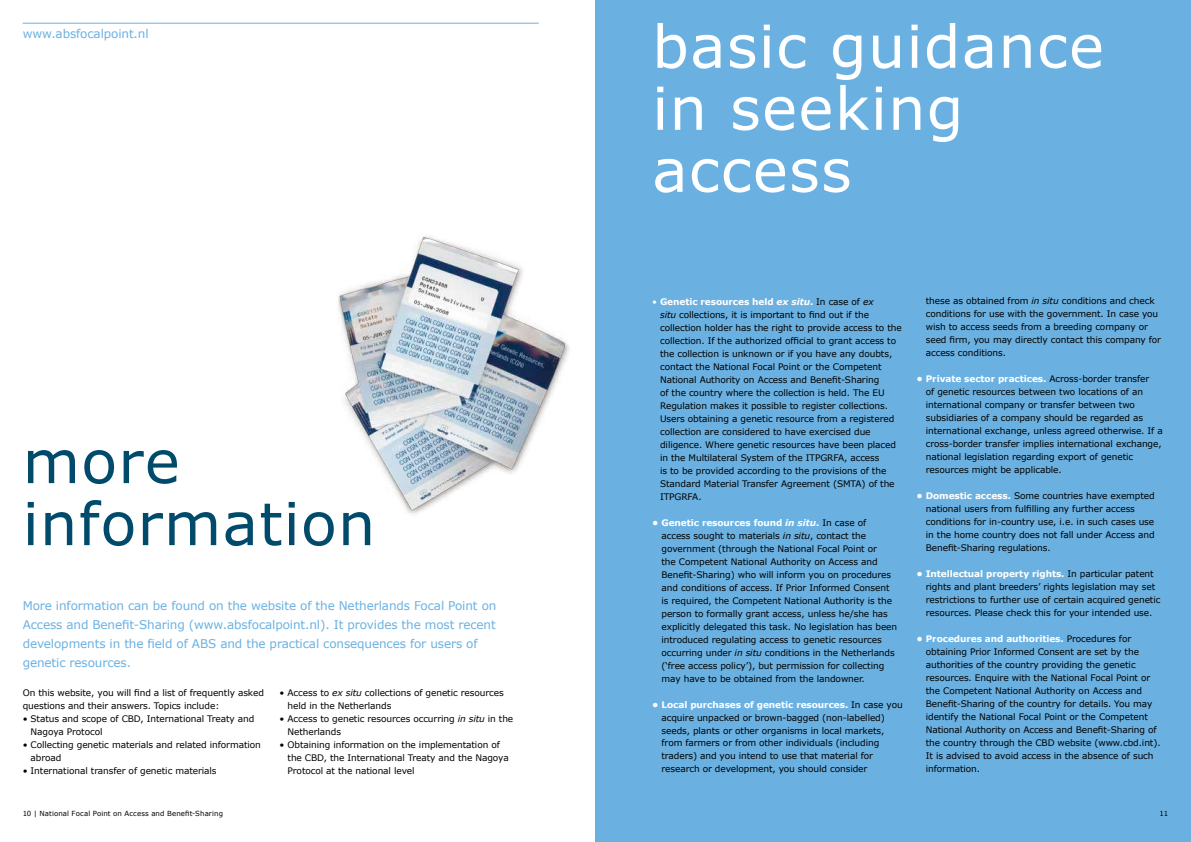
<style>
.page{position:relative;width:1191px;height:842px;background:#fff}
.page>*{position:absolute;margin:0;border:0;box-sizing:border-box;transform-origin:0 0}
.t1{font:59px/62px "Verdana";letter-spacing:.02em;color:#fff}
.t2{font:59px/62px "Verdana";letter-spacing:.02em;color:#004a6b}
.t3{font:12px/19px "Verdana";letter-spacing:-.01em;color:#6ab1e2}
.t4{font:9px/13px "Verdana";letter-spacing:-.01em;color:#000}
.t5{font:7px "Verdana";letter-spacing:.015em;color:#000}
.s1{font-style:italic}
.s2{color:#fff}
.s3{font-weight:700;color:#fff}
.s4{font-weight:700;font-style:italic;color:#fff}
</style>
<div class="page">
<div style="left:595px;top:0;width:596px;height:842px;background:#6ab1e2"></div>
<img style="left:338px;top:236px;width:232px;height:279px">
<hr style="left:23px;top:23px;width:516px;height:1px;background:#6ab1e2">
<h2 class="t3" style="left:23px;top:24px;width:127px">www.absfocalpoint.nl</h2>
<h1 class="t2" style="left:23px;top:432px;width:354px">more information</h1>
<p class="t3" style="left:23px;top:596px;width:475px">More information can be found on the website of the Netherlands Focal Point on Access and Benefit-Sharing (www.absfocalpoint.nl). It provides the most recent developments in the field of ABS and the practical consequences for users of genetic resources.</p>
<p class="t4" style="left:23px;top:686px;width:243px">On this website, you will find a list of frequently asked questions and their answers. Topics include:</p>
<p class="t4" style="left:31px;top:712px;width:225px;text-indent:-8px">• Status and scope of CBD, International Treaty and<br>Nagoya Protocol</p>
<p class="t4" style="left:31px;top:738px;width:232px;text-indent:-8px">• Collecting genetic materials and related information abroad</p>
<p class="t4" style="left:23px;top:764px;width:195px">• International transfer of genetic materials</p>
<p class="t4" style="left:287px;top:686px;width:218px;text-indent:-8px">• Access to <span class="s1">ex situ</span> collections of genetic resources held in the Netherlands</p>
<p class="t4" style="left:287px;top:712px;width:227px;text-indent:-8px">• Access to genetic resources occurring <span class="s1">in situ</span> in the<br>Netherlands</p>
<p class="t4" style="left:287px;top:738px;width:223px;text-indent:-8px">• Obtaining information on the implementation of the CBD, the International Treaty and the Nagoya<br>Protocol at the national level</p>
<h1 class="t1" style="left:652px;top:16px;width:453px">basic guidance in seeking access</h1>
<p class="t4" style="left:660px;top:295px;width:243px;text-indent:-8px"><span class="s2">•</span> <span class="s3">Genetic resources held</span> <span class="s4">ex situ</span><span class="s3">.</span> In case of <span class="s1">ex<br>situ</span> collections, it is important to find out if the collection holder has the right to provide access to the collection. If the authorized official to grant access to the collection is unknown or if you have any doubts, contact the National Focal Point or the Competent National Authority on Access and Benefit-Sharing<br>of the country where the collection is held. The EU Regulation makes it possible to register collections.<br>Users obtaining a genetic resource from a registered collection are considered to have exercised due diligence. Where genetic resources have been placed in the Multilateral System of the ITPGRFA, access<br>is to be provided according to the provisions of the Standard Material Transfer Agreement (SMTA) of the ITPGRFA.</p>
<p class="t4" style="left:661px;top:516px;width:237px;text-indent:-9px"><span class="s3">• Genetic resources found</span> <span class="s4">in situ</span><span class="s3">.</span> In case of access sought to materials <span class="s1">in situ</span>, contact the government (through the National Focal Point or<br>the Competent National Authority on Access and Benefit-Sharing) who will inform you on procedures and conditions of access. If Prior Informed Consent is required, the Competent National Authority is the person to formally grant access, unless he/she has explicitly delegated this task. No legislation has been introduced regulating access to genetic resources occurring under <span class="s1">in situ</span> conditions in the Netherlands (‘free access policy’), but permission for collecting may have to be obtained from the landowner.</p>
<p class="t4" style="left:661px;top:698px;width:243px;text-indent:-9px"><span class="s3">• Local purchases of genetic resources.</span> In case you acquire unpacked or brown-bagged (non-labelled) seeds, plants or other organisms in local markets, from farmers or from other individuals (including traders) and you intend to use that material for research or development, you should consider</p>
<p class="t4" style="left:925px;top:295px;width:237px">these as obtained from <span class="s1">in situ</span> conditions and check conditions for use with the government. In case you wish to access seeds from a breeding company or seed firm, you may directly contact this company for access conditions.</p>
<p class="t4" style="left:925px;top:373px;width:238px;text-indent:-9px"><span class="s3">• Private sector practices.</span> Across-border transfer<br>of genetic resources between two locations of an international company or transfer between two subsidiaries of a company should be regarded as international exchange, unless agreed otherwise. If a cross-border transfer implies international exchange, national legislation regarding export of genetic resources might be applicable.</p>
<p class="t4" style="left:925px;top:490px;width:230px;text-indent:-9px"><span class="s3">• Domestic access.</span> Some countries have exempted national users from fulfilling any further access conditions for in-country use, i.e. in such cases use in the home country does not fall under Access and Benefit-Sharing regulations.</p>
<p class="t4" style="left:925px;top:568px;width:236px;text-indent:-9px"><span class="s3">• Intellectual property rights.</span> In particular patent rights and plant breeders’ rights legislation may set restrictions to further use of certain acquired genetic resources. Please check this for your intended use.</p>
<p class="t4" style="left:925px;top:633px;width:236px;text-indent:-9px"><span class="s3">• Procedures and authorities.</span> Procedures for obtaining Prior Informed Consent are set by the authorities of the country providing the genetic resources. Enquire with the National Focal Point or the Competent National Authority on Access and Benefit-Sharing of the country for details. You may identify the National Focal Point or the Competent National Authority on Access and Benefit-Sharing of the country through the CBD website (www.cbd.int).<br>It is advised to avoid access in the absence of such information.</p>
<p class="t5" style="left:23px;top:809px;width:202px">10 | National Focal Point on Access and Benefit-Sharing</p>
<p class="t5" style="left:1159px;top:809px;width:10px">11</p>
</div>
